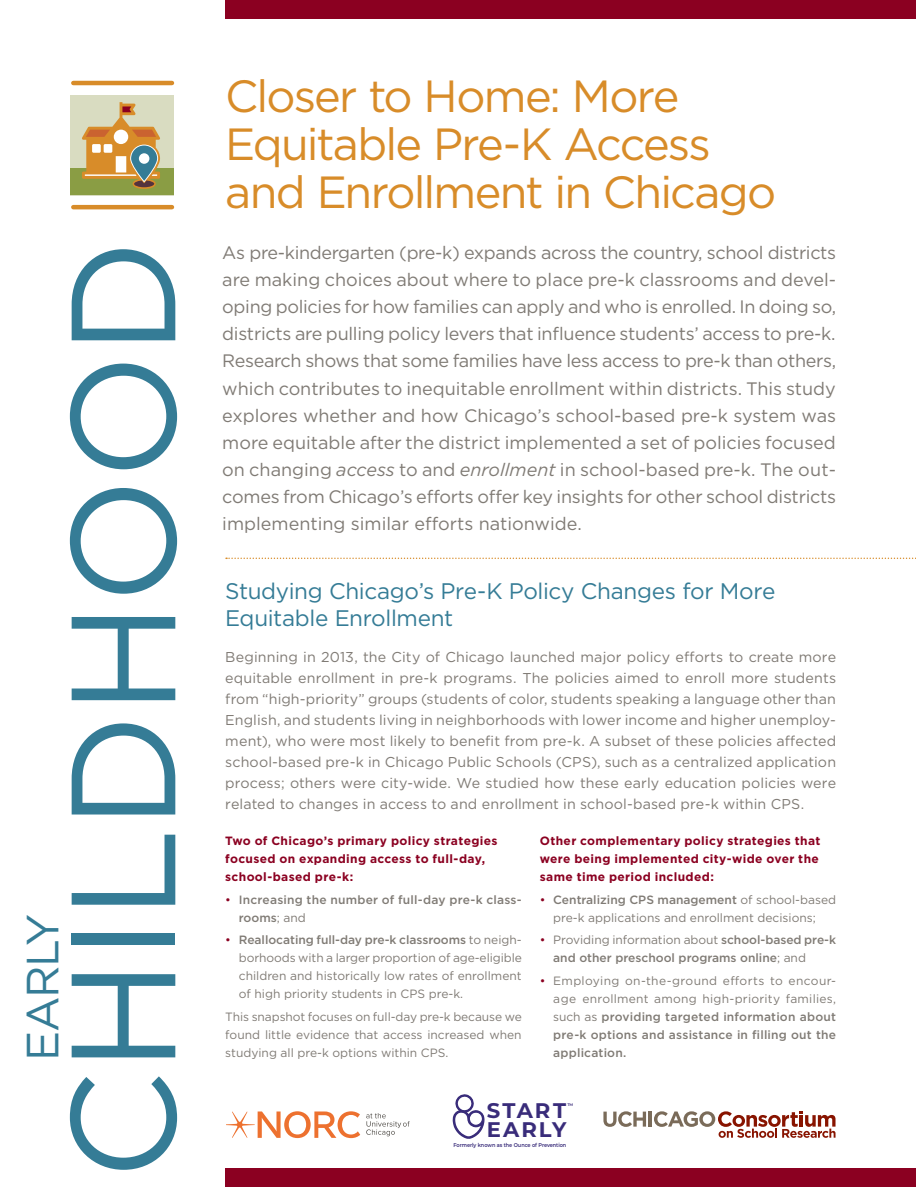
<style>
.page{position:relative;width:916px;height:1187px;background:#fff}
.page>*{position:absolute;margin:0;border:0;box-sizing:border-box;transform-origin:0 0}
.t1{font:148.05px "Gotham";letter-spacing:-.01em;color:#357c96}
.t2{font:45px/48px "Gotham";letter-spacing:-.04em;color:#d88c29}
.t3{font:45px "Gotham";letter-spacing:-.035em;color:#357c96}
.t4{font:22.5px/27px "Gotham";letter-spacing:-.015em;color:#357c96}
.t5{font:700 21.15px/18.8px "Montserrat";letter-spacing:.09em;color:#392c7a}
.t6{font:18px/27px "Gotham";color:#807b75;text-align:justify}
.t7{font:14.25px/21px "Gotham";letter-spacing:.01em;color:#807b75;text-align:justify}
.t8{font:12px/18px "Gotham";color:#807b75;text-align:justify}
.t9{font:500 12px/18px "Gotham";letter-spacing:.015em;color:#807b75}
.t10{font:700 12px/18px "Gotham";letter-spacing:.03em;color:#8b0021}
.t11{font:600 5.55px "Montserrat";letter-spacing:-.01em;color:#392c7a;scale:.9 1}
.t12{font:600 3.9px "Montserrat";color:#392c7a}
.s1{font-style:italic}
.s2{font-weight:400;color:#8b0021}
.s3{font-weight:400}
.s4{color:#8b0021}
.s5{font-weight:500}
</style>
<div class="page">
<div style="left:71px;top:95px;width:103px;height:100px;background:#d9dcc1"></div>
<div style="left:71px;top:168px;width:103px;height:27px;background:#8a9d44"></div>
<svg style="left:82px;top:102px;width:78px;height:87px"></svg>
<div style="left:139px;top:153px;width:10px;height:11px;background:#fff;border-radius:50%"></div>
<div style="left:225px;top:1167px;width:690px;height:19px;background:#8b0021"></div>
<div style="left:225px;top:0;width:690px;height:18px;background:#8b0021"></div>
<hr style="left:73px;top:205px;width:99px;height:4px;background:#d88c29">
<hr style="left:73px;top:81px;width:99px;height:4px;background:#d88c29">
<svg style="left:226px;top:557px;width:690px;height:2px"></svg>
<hr style="left:648px;top:1111px;width:3px;height:15px;background:#7a6b59">
<svg style="left:603px;top:1111px;width:42px;height:15px"></svg>
<svg style="left:654px;top:1111px;width:181px;height:26px"></svg>
<svg style="left:366px;top:1113px;width:43px;height:22px"></svg>
<svg style="left:226px;top:1111px;width:134px;height:26px"></svg>
<svg style="left:452px;top:1094px;width:32px;height:45px"></svg>
<h2 class="t3" style="left:22px;top:1060px;width:149px;rotate:-90deg">EARLY</h2>
<h1 class="t1" style="left:57px;top:1179px;width:941px;rotate:-90deg">CHILDHOOD</h1>
<h2 class="t2" style="left:225px;top:75px;width:552px">Closer to Home: More<br>Equitable Pre-K Access and Enrollment in Chicago</h2>
<p class="t6" style="left:222px;top:240px;width:615px">As pre-kindergarten (pre-k) expands across the country, school districts are making choices about where to place pre-k classrooms and devel&shy;oping policies for how families can apply and who is enrolled. In doing so, districts are pulling policy levers that influence students’ access to pre-k.<br>Research shows that some families have less access to pre-k than others, which contributes to inequitable enrollment within districts. This study explores whether and how Chicago’s school-based pre-k system was more equitable after the district implemented a set of policies focused on changing <span class="s1">access</span> to and <span class="s1">enrollment</span> in school-based pre-k. The out&shy;comes from Chicago’s efforts offer key insights for other school districts implementing similar efforts nationwide.</p>
<p class="t4" style="left:225px;top:578px;width:551px">Studying Chicago’s Pre-K Policy Changes for More<br>Equitable Enrollment</p>
<p class="t7" style="left:225px;top:647px;width:612px">Beginning in 2013, the City of Chicago launched major policy efforts to create more equitable enrollment in pre-k programs. The policies aimed to enroll more students from “high-priority” groups (students of color, students speaking a language other than English, and students living in neighborhoods with lower income and higher unemploy&shy;ment), who were most likely to benefit from pre-k. A subset of these policies affected school-based pre-k in Chicago Public Schools (CPS), such as a centralized application process; others were city-wide. We studied how these early education policies were related to changes in access to and enrollment in school-based pre-k within CPS.</p>
<p class="t10" style="left:225px;top:832px;width:273px">Two of Chicago’s primary policy strategies focused on expanding access to full-day, school-based pre-k:</p>
<p class="t9" style="left:239px;top:891px;width:284px;text-indent:-13px"><span class="s2">•</span> Increasing the number of full-day pre-k class&shy;rooms<span class="s3">; and</span></p>
<p class="t8" style="left:239px;top:931px;width:284px;text-indent:-13px"><span class="s4">•</span> <span class="s5">Reallocating full-day pre-k classrooms</span> to neigh&shy;borhoods with a larger proportion of age-eligible children and historically low rates of enrollment of high priority students in CPS pre-k.</p>
<p class="t8" style="left:225px;top:1008px;width:298px">This snapshot focuses on full-day pre-k because we found little evidence that access increased when studying all pre-k options within CPS.</p>
<p class="t10" style="left:539px;top:832px;width:282px">Other complementary policy strategies that were being implemented city-wide over the same time period included:</p>
<p class="t8" style="left:539px;top:891px;width:298px;text-align:center"><span class="s4">•</span> <span class="s5">Centralizing CPS management</span> of school-based pre-k applications and enrollment decisions;</p>
<p class="t9" style="left:553px;top:931px;width:284px;text-indent:-13px"><span class="s2">•</span> <span class="s3">Providing information about</span> school-based pre-k and other preschool programs online<span class="s3">; and</span></p>
<p class="t9" style="left:553px;top:972px;width:284px;text-align:justify;text-indent:-13px"><span class="s2">•</span> <span class="s3">Employing on-the-ground efforts to encour&shy;age enrollment among high-priority families, such as</span> providing targeted information about pre-k options and assistance in filling out the application.</p>
<p class="t5" style="left:486px;top:1100px;width:81px">START<br>EARLY</p>
<p class="t12" style="left:567px;top:1102px;width:7px">TM</p>
<p class="t11" style="left:453px;top:1142px;width:127px">Formerly known as the Ounce of Prevention</p>
</div>
